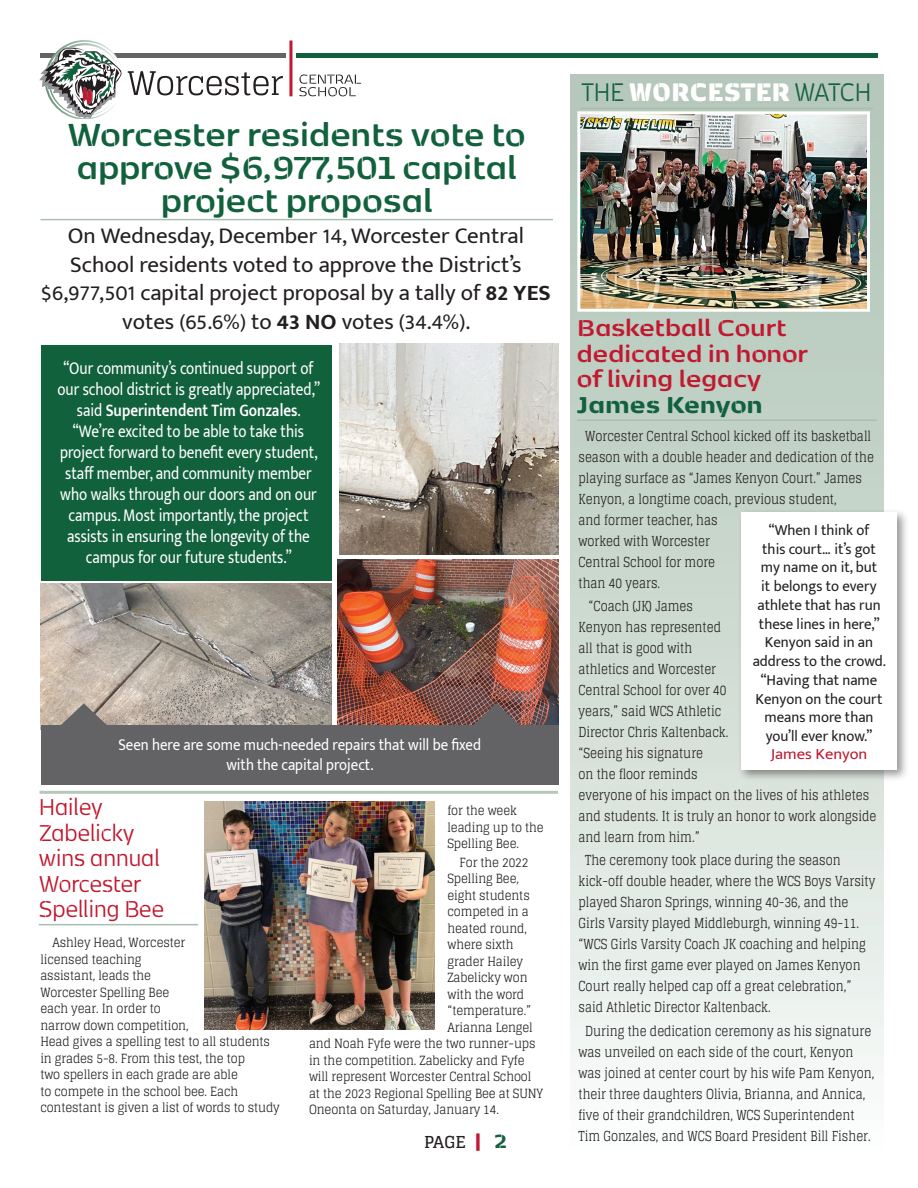
<style>
.page{position:relative;width:918px;height:1188px;background:#fff}
.page>*{position:absolute;margin:0;border:0;box-sizing:border-box;transform-origin:0 0}
.t1{font:700 37.5px/33px "Kobenhavn Sans Stencil";letter-spacing:-.005em;color:#12613d;text-align:center;scale:.96 1}
.t2{font:900 30px "Kobenhavn Sans Stencil";color:#fff;scale:.78 1}
.t3{font:700 27px/25.5px "Kobenhavn Sans Stencil";color:#c01930}
.t4{font:27px/25.5px "Kobenhavn Sans Stencil";color:#c01930;scale:.9 1}
.t5{font:800 27px "Kobenhavn Sans Stencil";letter-spacing:-.01em;color:#12613d}
.t6{font:22.5px/28.5px "Mukta Mahee";color:#231f20;text-align:center}
.t7{font:18px/21px "Mukta Mahee";color:#fff;text-align:center;scale:.84 1}
.t8{font:16.5px/19.5px "Mukta Mahee";color:#fff;text-align:center;scale:.9 1}
.t9{font:700 16.5px "Glegoo";color:#231f20}
.t10{font:15.45px "Mukta Mahee";color:#c01930;scale:1.06 1}
.t11{font:15.3px/18.8px "Mukta Mahee";color:#231f20;text-align:center}
.t12{font:13.8px/21px "Glegoo";color:#231f20;scale:.84 1}
.t13{font:12.75px/16.5px "Glegoo";letter-spacing:-.01em;color:#231f20;scale:.9 1}
.s1{font-weight:700}
.s2{font-weight:600}
.s3{font-family:"Kobenhavn Sans Stencil";font-weight:900;font-size:21px;color:#c01930}
.s4{font-family:"Kobenhavn Sans Stencil";font-weight:800;font-size:22.5px;color:#12613d}
.s5{font-weight:400;color:#12613d}
</style>
<div class="page">
<hr style="left:40px;top:53px;width:246px;height:4px;background:#636366">
<hr style="left:296px;top:53px;width:582px;height:4px;background:#12613d">
<svg style="left:299px;top:75px;width:62px;height:21px"></svg>
<hr style="left:289px;top:40px;width:3px;height:56px;background:#c01930">
<svg style="left:39px;top:40px;width:244px;height:79px"></svg>
<img style="left:338px;top:559px;width:220px;height:166px">
<div style="left:41px;top:345px;width:291px;height:235px;background:#12613d"></div>
<hr style="left:40px;top:219px;width:513px;height:1px;background:#a9c0b1">
<img style="left:339px;top:344px;width:219px;height:210px">
<img style="left:40px;top:584px;width:292px;height:145px">
<div style="left:41px;top:725px;width:517px;height:59px;background:#636366"></div>
<svg style="left:52px;top:703px;width:63px;height:22px"></svg>
<div style="left:570px;top:74px;width:313px;height:1075px;background:linear-gradient(to bottom,#acc1b3,#f5f8f6)"></div>
<hr style="left:577px;top:420px;width:300px;height:1px;background:#a9c0b1">
<img style="left:581px;top:115px;width:285px;height:193px">
<div style="left:577px;top:111px;width:293px;height:201px;border:3px solid #fff"></div>
<svg style="left:465px;top:703px;width:63px;height:22px"></svg>
<hr style="left:580px;top:108px;width:293px;height:1px;background:#a9c0b1">
<div style="left:737px;top:508px;width:172px;height:274px;background:#231f20;opacity:.47"></div>
<div style="left:741px;top:513px;width:156px;height:257px;background:#fff"></div>
<hr style="left:39px;top:924px;width:159px;height:1px;background:#a9c0b1">
<img style="left:205px;top:801px;width:229px;height:228px">
<hr style="left:40px;top:791px;width:518px;height:3px;background:#b5c8bb">
<h1 class="t1" style="left:68px;top:115px;width:479px">Worcester residents vote to approve $6,977,501 capital project proposal</h1>
<h3 class="t6" style="left:41px;top:221px;width:511px">On Wednesday, December 14, Worcester Central School residents voted to approve the District’s $6,977,501 capital project proposal by a tally of <span class="s1">82 YES </span>votes (65.6%) to <span class="s1">43 NO</span> votes (34.4%).</h3>
<p class="t7" style="left:57px;top:357px;width:314px">“Our community’s continued support of our school district is greatly appreciated,” said <span class="s2">Superintendent Tim Gonzales</span>. “We’re excited to be able to take this project forward to benefit every student, staff member, and community member who walks through our doors and on our campus. Most importantly, the project assists in ensuring the longevity of the campus for our future students.”</p>
<p class="t8" style="left:118px;top:735px;width:404px">Seen here are some much-needed repairs that will be fixed with the capital project.</p>
<h3 class="t4" style="left:39px;top:793px;width:141px">Hailey<br>Zabelicky wins annual<br>Worcester<br>Spelling Bee</h3>
<p class="t13" style="left:40px;top:935px;width:268px;text-indent:12px">Ashley Head, Worcester<br>licensed teaching<br>assistant, leads the<br>Worcester Spelling Bee<br>each year. In order to<br>narrow down competition,<br>Head gives a spelling test to all students in grades 5-8. From this test, the top<br>two spellers in each grade are able<br>to compete in the school bee. Each contestant is given a list of words to study</p>
<p class="t13" style="left:447px;top:802px;width:108px">for the week leading up to the<br>Spelling Bee.</p>
<p class="t13" style="left:460px;top:854px;width:78px">For the 2022</p>
<p class="t13" style="left:447px;top:871px;width:81px">Spelling Bee,</p>
<p class="t13" style="left:447px;top:887px;width:93px">eight students</p>
<p class="t13" style="left:447px;top:904px;width:92px">competed in a</p>
<p class="t13" style="left:447px;top:920px;width:90px">heated round,</p>
<p class="t13" style="left:447px;top:937px;width:75px">where sixth</p>
<p class="t13" style="left:447px;top:953px;width:86px">grader Hailey</p>
<p class="t13" style="left:447px;top:970px;width:91px">Zabelicky won</p>
<p class="t13" style="left:447px;top:986px;width:87px">with the word</p>
<p class="t13" style="left:447px;top:1003px;width:95px">“temperature.”</p>
<p class="t13" style="left:447px;top:1019px;width:96px">Arianna Lengel</p>
<p class="t13" style="left:309px;top:1036px;width:253px">and Noah Fyfe were the two runner-ups</p>
<p class="t13" style="left:309px;top:1052px;width:241px">in the competition. Zabelicky and Fyfe</p>
<p class="t13" style="left:309px;top:1069px;width:248px">will represent Worcester Central School</p>
<p class="t13" style="left:309px;top:1085px;width:262px">at the 2023 Regional Spelling Bee at SUNY</p>
<p class="t13" style="left:309px;top:1102px;width:212px">Oneonta on Saturday, January 14.</p>
<p class="t9" style="left:424px;top:1132px;width:84px">PAGE <span class="s3">|</span> <span class="s4">2</span></p>
<h2 class="t2" style="left:582px;top:68px;width:373px"><span class="s5">THE</span> WORCESTER <span class="s5">WATCH</span></h2>
<h3 class="t3" style="left:577px;top:313px;width:233px">Basketball Court dedicated in honor of living legacy</h3>
<h3 class="t5" style="left:577px;top:384px;width:187px">James Kenyon</h3>
<p class="t12" style="left:578px;top:425px;width:353px;text-indent:7px">Worcester Central School kicked off its basketball season with a double header and dedication of the playing surface as “James Kenyon Court.” James Kenyon, a longtime coach, previous student,<br>and former teacher, has<br>worked with Worcester<br>Central School for more<br>than 40 years.</p>
<p class="t12" style="left:578px;top:596px;width:356px;text-indent:10px">“Coach (JK) James<br>Kenyon has represented<br>all that is good with<br>athletics and Worcester<br>Central School for over 40<br>years,” said WCS Athletic<br>Director Chris Kaltenback.<br>“Seeing his signature<br>on the floor reminds<br>everyone of his impact on the lives of his athletes and students. It is truly an honor to work alongside and learn from him.”</p>
<p class="t12" style="left:578px;top:850px;width:355px;text-indent:7px">The ceremony took place during the season kick-off double header, where the WCS Boys Varsity played Sharon Springs, winning 40-36, and the Girls Varsity played Middleburgh, winning 49-11. “WCS Girls Varsity Coach JK coaching and helping win the first game ever played on James Kenyon Court really helped cap off a great celebration,” said Athletic Director Kaltenback.</p>
<p class="t12" style="left:578px;top:1021px;width:354px;text-indent:7px">During the dedication ceremony as his signature was unveiled on each side of the court, Kenyon was joined at center court by his wife Pam Kenyon, their three daughters Olivia, Brianna, and Annica, five of their grandchildren, WCS Superintendent Tim Gonzales, and WCS Board President Bill Fisher.</p>
<p class="t11" style="left:753px;top:520px;width:135px">“When I think of<br>this court… it’s got my name on it, but<br>it belongs to every athlete that has run these lines in here,”<br>Kenyon said in an address to the crowd. “Having that name<br>Kenyon on the court means more than you’ll ever know.”</p>
<p class="t10" style="left:771px;top:745px;width:93px">James Kenyon</p>
</div>
